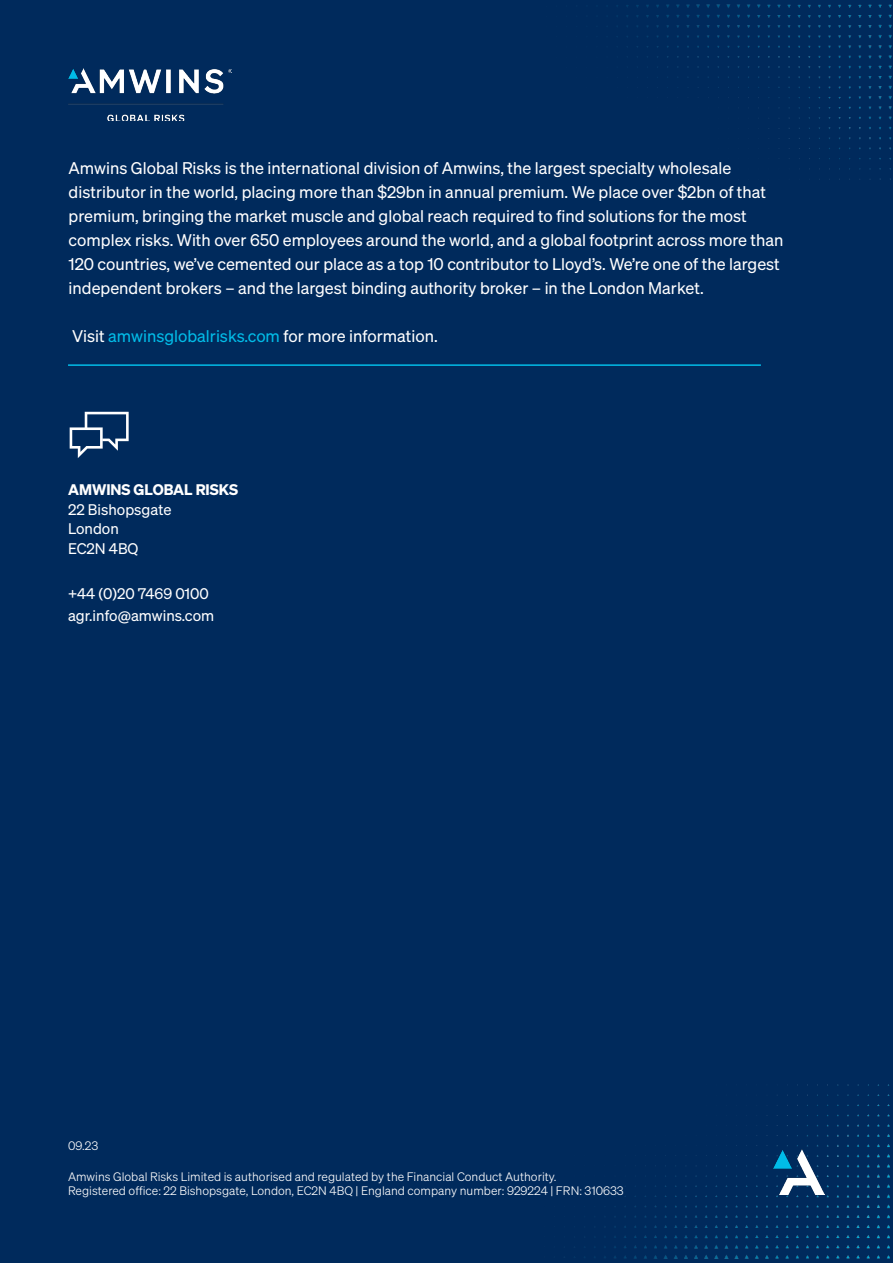
<style>
.page{position:relative;width:893px;height:1263px;background:#002a5c}
.page>*{position:absolute;margin:0;border:0;box-sizing:border-box;transform-origin:0 0}
.t1{font:16.5px/24px "Sohne Buch";color:#fff}
.Bullet_Text_Tisa_Regular_10_13{font:15px "Sohne Buch";color:#fff}
.Bullet_Text_Tisa_Regular_10_13-2{font:15px "Sohne Dreiviertelfett";color:#fff}
.t2{font:12px "Sohne Leicht";color:#fff}
.s1{color:#02bce8}
</style>
<div class="page">
<img style="left:564px;top:1085px;width:326px;height:174px">
<img style="left:617px;top:4px;width:275px;height:176px">
<img style="left:774px;top:1149px;width:51px;height:46px">
<img style="left:68px;top:68px;width:163px;height:52px">
<svg style="left:70px;top:412px;width:59px;height:46px"></svg>
<hr style="left:68px;top:364px;width:693px;height:2px;background:#02bce8">
<p class="t1" style="left:69px;top:156px;width:716px">Amwins Global Risks is the international division of Amwins, the largest specialty wholesale distributor in the world, placing more than $29bn in annual premium. We place over $2bn of that premium, bringing the market muscle and global reach required to find solutions for the most complex risks. With over 650 employees around the world, and a global footprint across more than 120 countries, we’ve cemented our place as a top 10 contributor to Lloyd’s. We’re one of the largest independent brokers – and the largest binding authority broker – in the London Market.</p>
<p class="t1" style="left:72px;top:324px;width:367px">Visit <span class="s1">amwinsglobalrisks.com</span> for more information.</p>
<p class="Bullet_Text_Tisa_Regular_10_13-2" style="left:68px;top:480px;width:172px">AMWINS GLOBAL RISKS</p>
<p class="Bullet_Text_Tisa_Regular_10_13" style="left:68px;top:500px;width:105px">22 Bishopsgate</p>
<p class="Bullet_Text_Tisa_Regular_10_13" style="left:68px;top:520px;width:52px">London</p>
<p class="Bullet_Text_Tisa_Regular_10_13" style="left:68px;top:539px;width:72px">EC2N 4BQ</p>
<p class="Bullet_Text_Tisa_Regular_10_13" style="left:68px;top:584px;width:142px">+44 (0)20 7469 0100</p>
<p class="Bullet_Text_Tisa_Regular_10_13" style="left:68px;top:607px;width:148px">agr.info@amwins.com</p>
<p class="t2" style="left:68px;top:1139px;width:32px">09.23</p>
<p class="t2" style="left:68px;top:1169px;width:490px">Amwins Global Risks Limited is authorised and regulated by the Financial Conduct Authority.</p>
<p class="t2" style="left:68px;top:1184px;width:557px">Registered office: 22 Bishopsgate, London, EC2N 4BQ | England company number: 929224 | FRN: 310633</p>
</div>
